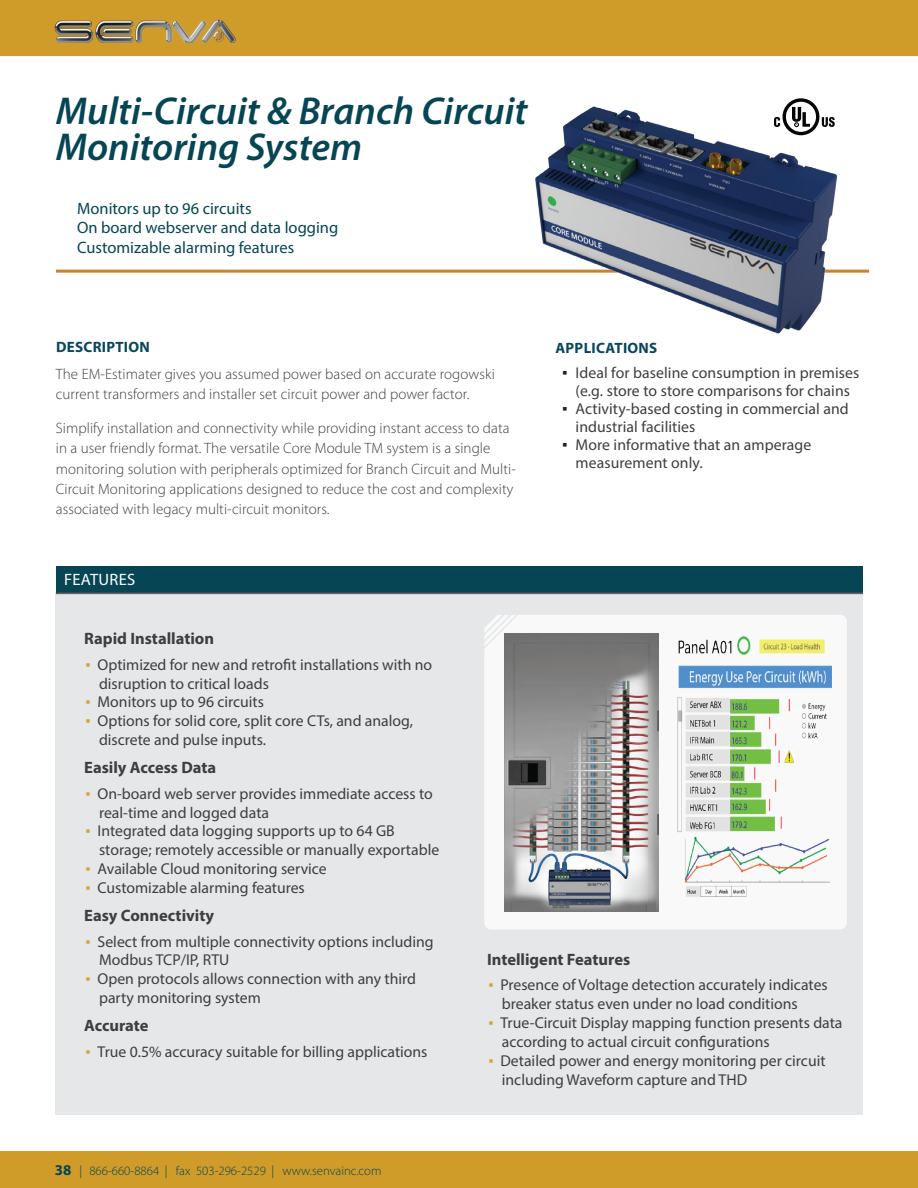
<style>
.page{position:relative;width:918px;height:1188px;background:#fff}
.page>*{position:absolute;margin:0;border:0;box-sizing:border-box;transform-origin:0 0}
.t1{font:italic 600 39px/36px "Myriad Pro";color:#064554}
.t2{font:16.5px/19.5px "Myriad Pro";color:#064554}
.t3{font:700 16.5px "Myriad Pro";color:#3e3e3f}
.t4{font:16.5px "Myriad Pro";letter-spacing:.02em;color:#fff}
.t5{font:15.75px/18.9px "Myriad Pro";color:#3e3e3f}
.t6{font:300 15px/20.2px "Myriad Pro";letter-spacing:.005em;color:#3e3e3f}
.t7{font:700 15px "Myriad Pro";letter-spacing:.02em;color:#09465f}
.t8{font:300 12.75px "Myriad Pro";color:#064554}
.s1{font-family:"Arial";color:#231f20}
.s2{font-family:"Arial";font-size:15px;color:#d4a33b}
.s3{font-weight:700;font-size:15px}
</style>
<div class="page">
<div style="left:0;top:0;width:918px;height:56px;background:#cf9c29"></div>
<img style="left:55px;top:19px;width:182px;height:24px">
<div style="left:0;top:1151px;width:918px;height:37px;background:#cf9c29"></div>
<div style="left:56px;top:593px;width:807px;height:522px;background:#e6e7e9"></div>
<hr style="left:56px;top:270px;width:813px;height:3px;background:#cd812a">
<div style="left:484px;top:615px;width:363px;height:315px;background:#f9f9f9;border-radius:7px"></div>
<svg style="left:484px;top:615px;width:40px;height:34px"></svg>
<img style="left:528px;top:106px;width:322px;height:228px">
<div style="left:56px;top:566px;width:807px;height:27px;background:#064554"></div>
<hr style="left:56px;top:593px;width:807px;height:1px;background:#636366">
<img style="left:677px;top:636px;width:154px;height:261px">
<img style="left:504px;top:634px;width:154px;height:277px">
<svg style="left:774px;top:98px;width:61px;height:37px"></svg>
<h1 class="t1" style="left:56px;top:92px;width:473px">Multi-Circuit &amp; Branch Circuit<br>Monitoring System</h1>
<p class="t2" style="left:77px;top:198px;width:263px">Monitors up to 96 circuits<br>On board webserver and data logging<br>Customizable alarming features</p>
<p class="t7" style="left:56px;top:337px;width:95px">DESCRIPTION</p>
<p class="t6" style="left:56px;top:364px;width:441px">The EM-Estimater gives you assumed power based on accurate rogowski current transformers and installer set circuit power and power factor.</p>
<p class="t6" style="left:56px;top:418px;width:461px">Simplify installation and connectivity while providing instant access to data in a user friendly format. The versatile Core Module TM system is a single monitoring solution with peripherals optimized for Branch Circuit and Multi-Circuit Monitoring applications designed to reduce the cost and complexity associated with legacy multi-circuit monitors.</p>
<p class="t4" style="left:64px;top:570px;width:73px">FEATURES</p>
<p class="t7" style="left:556px;top:338px;width:103px">APPLICATIONS</p>
<p class="t5" style="left:562px;top:363px;width:299px;line-height:18px;text-align:center"><span class="s1">▪</span> Ideal for baseline consumption in premises (e.g. store to store comparisons for chains</p>
<p class="t5" style="left:576px;top:399px;width:275px;line-height:18px;text-indent:-13px"><span class="s1">▪</span> Activity-based costing in commercial and industrial facilities</p>
<p class="t5" style="left:576px;top:435px;width:237px;line-height:18px;text-indent:-13px"><span class="s1">▪</span> More informative that an amperage measurement only.</p>
<p class="t3" style="left:84px;top:628px;width:131px">Rapid Installation</p>
<p class="t5" style="left:99px;top:655px;width:335px;text-indent:-13px"><span class="s2">▪</span> Optimized for new and retrofit installations with no disruption to critical loads</p>
<p class="t5" style="left:86px;top:693px;width:180px"><span class="s2">▪</span> Monitors up to 96 circuits</p>
<p class="t5" style="left:99px;top:711px;width:316px;text-indent:-13px"><span class="s2">▪</span> Options for solid core, split core CTs, and analog, discrete and pulse inputs.</p>
<p class="t3" style="left:84px;top:757px;width:134px">Easily Access Data</p>
<p class="t5" style="left:99px;top:784px;width:335px;text-indent:-13px"><span class="s2">▪</span> On-board web server provides immediate access to real-time and logged data</p>
<p class="t5" style="left:99px;top:822px;width:342px;text-indent:-13px"><span class="s2">▪</span> Integrated data logging supports up to 64 GB storage; remotely accessible or manually exportable</p>
<p class="t5" style="left:86px;top:859px;width:243px"><span class="s2">▪</span> Available Cloud monitoring service</p>
<p class="t5" style="left:86px;top:878px;width:221px"><span class="s2">▪</span> Customizable alarming features</p>
<p class="t3" style="left:84px;top:905px;width:132px">Easy Connectivity</p>
<p class="t5" style="left:99px;top:932px;width:336px;text-indent:-13px"><span class="s2">▪</span> Select from multiple connectivity options including<br>Modbus TCP/IP, RTU</p>
<p class="t5" style="left:99px;top:969px;width:319px;text-indent:-13px"><span class="s2">▪</span> Open protocols allows connection with any third party monitoring system</p>
<p class="t3" style="left:84px;top:1015px;width:66px">Accurate</p>
<p class="t5" style="left:86px;top:1042px;width:343px"><span class="s2">▪</span> True 0.5% accuracy suitable for billing applications</p>
<p class="t8" style="left:55px;top:1163px;width:328px"><span class="s3">38</span> | 866-660-8864 | fax 503-296-2529 | www.senvainc.com</p>
<p class="t3" style="left:487px;top:948px;width:145px">Intelligent Features</p>
<p class="t5" style="left:502px;top:975px;width:327px;text-indent:-13px"><span class="s2">▪</span> Presence of Voltage detection accurately indicates breaker status even under no load conditions</p>
<p class="t5" style="left:502px;top:1013px;width:342px;text-indent:-13px"><span class="s2">▪</span> True-Circuit Display mapping function presents data according to actual circuit configurations</p>
<p class="t5" style="left:502px;top:1051px;width:325px;text-indent:-13px"><span class="s2">▪</span> Detailed power and energy monitoring per circuit including Waveform capture and THD</p>
</div>
